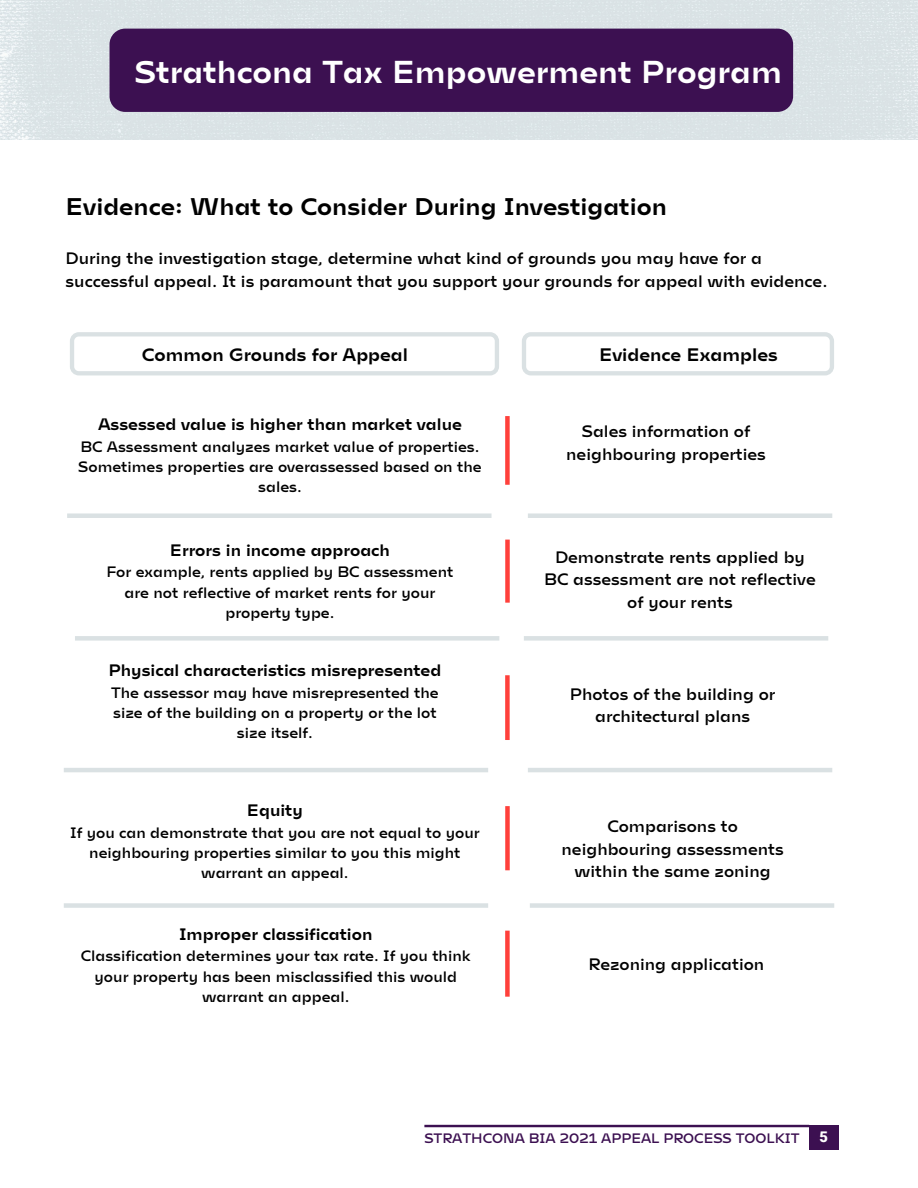
<style>
.page{position:relative;width:918px;height:1188px;background:#fff}
.page>*{position:absolute;margin:0;border:0;box-sizing:border-box;transform-origin:0 0}
.t1{font:31.5px "Mohol";color:#fff}
.t2{font:24px "Mohol";color:#000}
.t3{font:18px "Mohol";color:#000}
.t4{font:300 16.5px/22.5px "Mohol";color:#000;text-align:center}
.t5{font:16.5px "Mohol";color:#000}
.t6{font:300 15px/20.2px "Mohol";color:#000;text-align:center}
.t7{font:900 14.7px "Roboto";color:#fff}
.t8{font:300 13.65px "Mohol";color:#3c1051}
</style>
<div class="page">
<div style="left:809px;top:1125px;width:30px;height:25px;background:#3c1051"></div>
<svg style="left:424px;top:1125px;width:385px;height:2px"></svg>
<svg style="left:70px;top:332px;width:429px;height:43px"></svg>
<svg style="left:522px;top:332px;width:312px;height:43px"></svg>
<svg style="left:67px;top:513px;width:425px;height:5px;background:#dde3e5"></svg>
<svg style="left:528px;top:513px;width:304px;height:5px;background:#dde3e5"></svg>
<svg style="left:75px;top:636px;width:424px;height:5px;background:#dde3e5"></svg>
<svg style="left:524px;top:636px;width:304px;height:5px;background:#dde3e5"></svg>
<hr style="left:64px;top:768px;width:424px;height:4px;background:#dae1e3">
<svg style="left:528px;top:768px;width:304px;height:4px"></svg>
<svg style="left:64px;top:903px;width:424px;height:5px;background:#dde3e5"></svg>
<svg style="left:530px;top:903px;width:304px;height:5px;background:#dde3e5"></svg>
<svg style="left:505px;top:416px;width:5px;height:69px"></svg>
<svg style="left:505px;top:540px;width:5px;height:63px"></svg>
<svg style="left:505px;top:675px;width:5px;height:65px"></svg>
<svg style="left:505px;top:806px;width:5px;height:64px"></svg>
<svg style="left:505px;top:931px;width:5px;height:66px"></svg>
<img style="left:0;top:0;width:918px;height:140px">
<div style="left:110px;top:29px;width:683px;height:83px;background:#3c1051;border-radius:16px"></div>
<p class="t1" style="left:135px;top:51px;width:649px">Strathcona Tax Empowerment Program</p>
<p class="t2" style="left:66px;top:191px;width:603px">Evidence: What to Consider During Investigation</p>
<p class="t4" style="left:66px;top:246px;width:763px;text-align:left">During the investigation stage, determine what kind of grounds you may have for a successful appeal. It is paramount that you support your grounds for appeal with evidence.</p>
<p class="t3" style="left:142px;top:342px;width:268px">Common Grounds for Appeal</p>
<p class="t3" style="left:599px;top:342px;width:180px">Evidence Examples</p>
<p class="t5" style="left:98px;top:413px;width:365px">Assessed value is higher than market value</p>
<p class="t6" style="left:78px;top:435px;width:405px">BC Assessment analyzes market value of properties.<br>Sometimes properties are overassessed based on the sales.</p>
<p class="t5" style="left:170px;top:539px;width:222px">Errors in income approach</p>
<p class="t6" style="left:107px;top:561px;width:348px">For example, rents applied by BC assessment are not reflective of market rents for your property type.</p>
<p class="t5" style="left:109px;top:659px;width:334px">Physical characteristics misrepresented</p>
<p class="t6" style="left:111px;top:681px;width:329px">The assessor may have misrepresented the size of the building on a property or the lot size itself.</p>
<p class="t5" style="left:247px;top:800px;width:57px">Equity</p>
<p class="t6" style="left:70px;top:821px;width:411px">If you can demonstrate that you are not equal to your neighbouring properties similar to you this might warrant an appeal.</p>
<p class="t5" style="left:179px;top:923px;width:195px">Improper classification</p>
<p class="t6" style="left:81px;top:945px;width:392px">Classification determines your tax rate. If you think your property has been misclassified this would warrant an appeal.</p>
<p class="t4" style="left:566px;top:419px;width:201px">Sales information of neighbouring properties</p>
<p class="t4" style="left:544px;top:545px;width:273px">Demonstrate rents applied by<br>BC assessment are not reflective of your rents</p>
<p class="t4" style="left:570px;top:682px;width:207px">Photos of the building or architectural plans</p>
<p class="t4" style="left:562px;top:814px;width:224px">Comparisons to neighbouring assessments within the same zoning</p>
<p class="t4" style="left:588px;top:952px;width:177px">Rezoning application</p>
<p class="t8" style="left:424px;top:1129px;width:377px">STRATHCONA BIA 2021 APPEAL PROCESS TOOLKIT</p>
<p class="t7" style="left:820px;top:1128px;width:10px">5</p>
</div>
